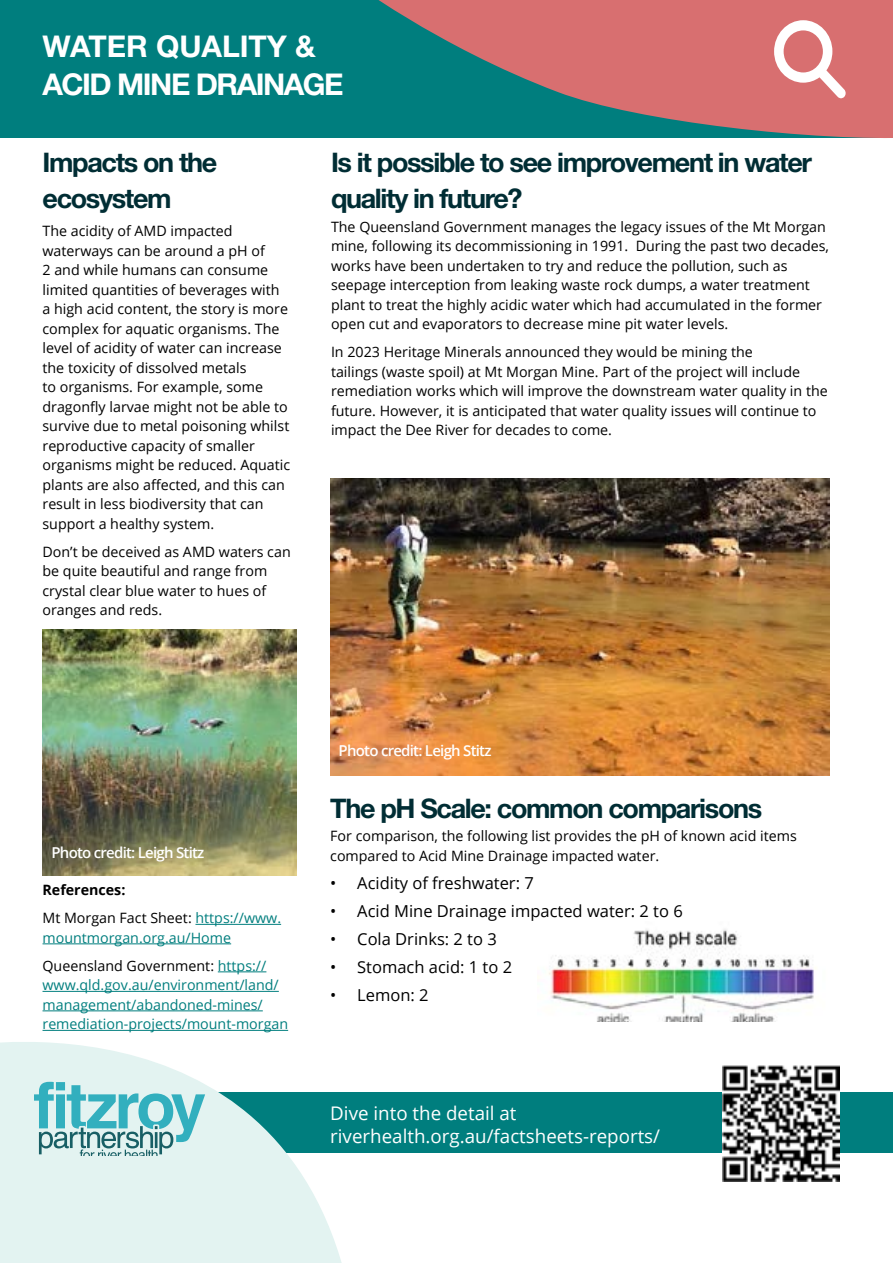
<style>
.page{position:relative;width:893px;height:1263px;background:#fff}
.page>*{position:absolute;margin:0;border:0;box-sizing:border-box;transform-origin:0 0}
.t1{font:700 30px/38.5px "Helvetica Neue LT Std";letter-spacing:-.05em;color:#fff}
.t2{font:700 27px/35.7px "Helvetica Neue LT Std";letter-spacing:-.05em;color:#002d34}
.t3{font:18.75px/22.5px "Open Sans";color:#fff}
.t4{font:16.5px "Open Sans";color:#000}
.t5{font:600 15px "Open Sans";letter-spacing:-.05em;color:#fff}
.t6{font:14.25px/19.5px "Open Sans";color:#000}
.t7{font:14.25px/19.5px "Open Sans";color:#007e7e}
.s1{font-weight:700}
.s2{color:#007e7e}
.s3{color:#000}
</style>
<div class="page">
<hr style="left:195px;top:924px;width:86px;height:1px;background:#007e7e">
<hr style="left:43px;top:943px;width:188px;height:1px;background:#007e7e">
<hr style="left:218px;top:971px;width:48px;height:1px;background:#007e7e">
<img style="left:330px;top:478px;width:499px;height:297px">
<img style="left:43px;top:629px;width:253px;height:246px">
<img style="left:537px;top:929px;width:279px;height:93px">
<div style="left:0;top:1092px;width:893px;height:60px;background:#007e7e"></div>
<div style="left:0;top:0;width:893px;height:138px;background:#007e7e"></div>
<svg style="left:378px;top:0;width:515px;height:138px;fill:#d86f70"></svg>
<svg style="left:774px;top:20px;width:72px;height:78px;background:#e8abac"></svg>
<div style="left:784px;top:30px;width:39px;height:42px;background:#d86f70;border-radius:50%"></div>
<svg style="left:0;top:990px;width:348px;height:273px;fill:#e3f3f1"></svg>
<svg style="left:34px;top:1082px;width:171px;height:73px;background:#99cfd3"></svg>
<img style="left:723px;top:1065px;width:116px;height:117px">
<h1 class="t1" style="left:43px;top:26px;width:303px">WATER QUALITY &amp;<br>ACID MINE DRAINAGE</h1>
<h2 class="t2" style="left:43px;top:144px;width:176px">Impacts on the ecosystem</h2>
<p class="t6" style="left:43px;top:221px;width:249px">The acidity of AMD impacted waterways can be around a pH of<br>2 and while humans can consume limited quantities of beverages with a high acid content, the story is more complex for aquatic organisms. The level of acidity of water can increase the toxicity of dissolved metals<br>to organisms. For example, some dragonfly larvae might not be able to survive due to metal poisoning whilst reproductive capacity of smaller organisms might be reduced. Aquatic plants are also affected, and this can result in less biodiversity that can support a healthy system.</p>
<p class="t6" style="left:43px;top:541px;width:250px">Don’t be deceived as AMD waters can be quite beautiful and range from crystal clear blue water to hues of oranges and reds.</p>
<h2 class="t2" style="left:331px;top:144px;width:482px">Is it possible to see improvement in water quality in future?</h2>
<p class="t6" style="left:331px;top:217px;width:500px">The Queensland Government manages the legacy issues of the Mt Morgan mine, following its decommissioning in 1991. During the past two decades, works have been undertaken to try and reduce the pollution, such as seepage interception from leaking waste rock dumps, a water treatment plant to treat the highly acidic water which had accumulated in the former open cut and evaporators to decrease mine pit water levels.</p>
<p class="t6" style="left:331px;top:342px;width:498px">In 2023 Heritage Minerals announced they would be mining the<br>tailings (waste spoil) at Mt Morgan Mine. Part of the project will include remediation works which will improve the downstream water quality in the future. However, it is anticipated that water quality issues will continue to impact the Dee River for decades to come.</p>
<p class="t5" style="left:51px;top:842px;width:154px">Photo credit: Leigh Stitz</p>
<p class="t6" style="left:43px;top:875px;width:240px;line-height:28px"><span class="s1">References:<br></span>Mt Morgan Fact Sheet: <span class="s2">https://www.</span></p>
<p class="t7" style="left:43px;top:923px;width:225px;line-height:28px">mountmorgan.org.au/Home<br><span class="s3">Queensland Government:</span> https://</p>
<p class="t7" style="left:43px;top:975px;width:247px">www.qld.gov.au/environment/land/ management/abandoned-mines/ remediation-projects/mount-morgan</p>
<p class="t5" style="left:339px;top:740px;width:154px">Photo credit: Leigh Stitz</p>
<h2 class="t2" style="left:330px;top:790px;width:434px">The pH Scale: common comparisons</h2>
<p class="t6" style="left:330px;top:826px;width:468px">For comparison, the following list provides the pH of known acid items compared to Acid Mine Drainage impacted water.</p>
<p class="t4" style="left:330px;top:872px;width:205px">• Acidity of freshwater: 7</p>
<p class="t4" style="left:330px;top:900px;width:354px">• Acid Mine Drainage impacted water: 2 to 6</p>
<p class="t4" style="left:330px;top:928px;width:168px">• Cola Drinks: 2 to 3</p>
<p class="t4" style="left:330px;top:956px;width:183px">• Stomach acid: 1 to 2</p>
<p class="t4" style="left:330px;top:984px;width:100px">• Lemon: 2</p>
<h3 class="t3" style="left:330px;top:1102px;width:331px">Dive into the detail at riverhealth.org.au/factsheets-reports/</h3>
</div>
